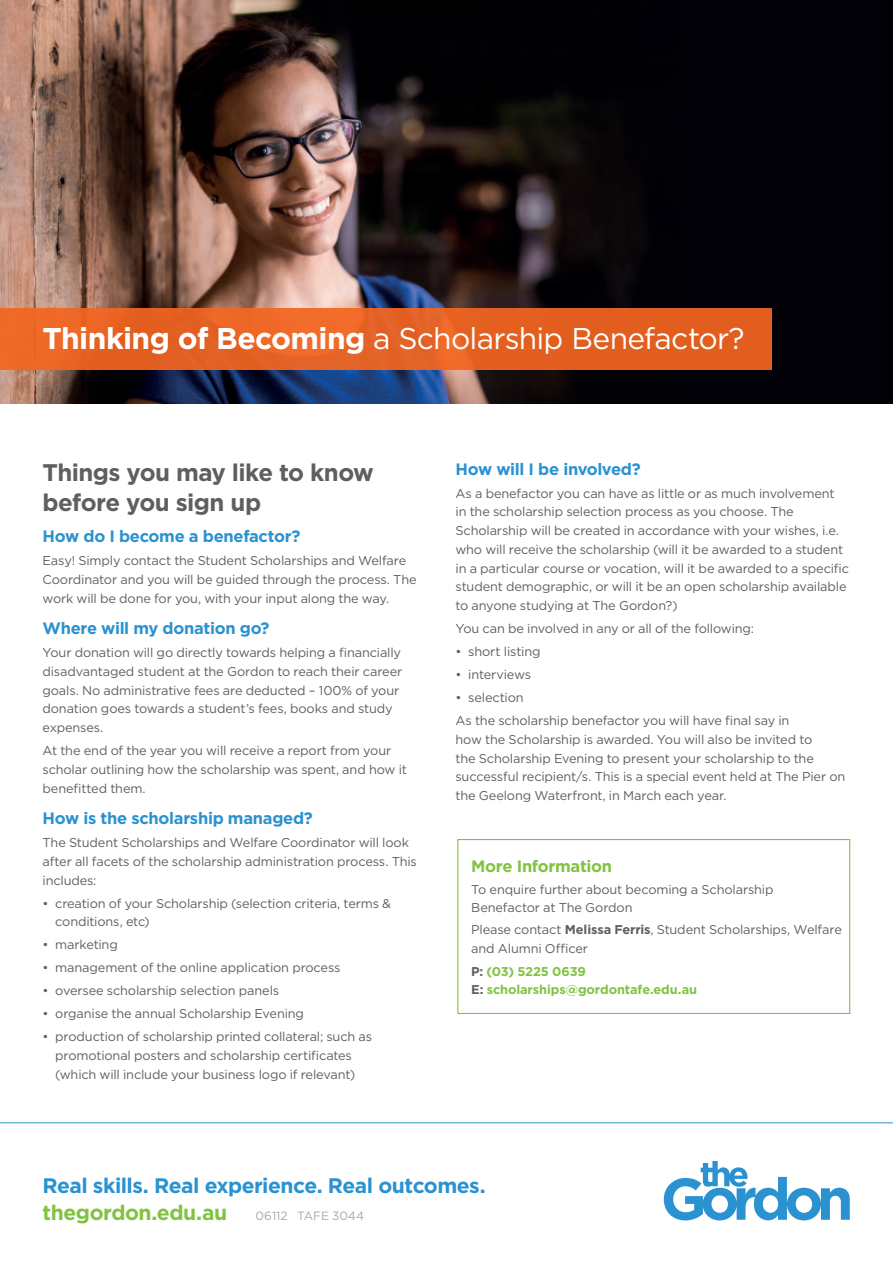
<style>
.page{position:relative;width:893px;height:1263px;background:#fff}
.page>*{position:absolute;margin:0;border:0;box-sizing:border-box;transform-origin:0 0}
.t1{font:30px "Gotham";letter-spacing:-.025em;color:#fff}
.t2{font:700 24px/30px "Gotham";letter-spacing:-.025em;color:#5f5f62}
.t3{font:700 21px "Gotham";letter-spacing:-.025em;color:#2a92d0}
.t4{font:700 21px "Gotham";letter-spacing:-.02em;color:#81c340}
.t5{font:700 16.5px "Gotham";letter-spacing:-.02em;color:#2a92d0}
.t6{font:700 16.5px "Gotham";letter-spacing:-.015em;color:#81c340}
.t7{font:12.75px/18.8px "Gotham";letter-spacing:-.01em;color:#5f5f62}
.t8{font:700 12.75px/18.8px "Gotham";letter-spacing:-.01em;color:#81c340}
.t9{font:12px "Gotham";letter-spacing:-.005em;color:#a8a9ad}
.s1{font-weight:700}
.s2{color:#5f5f62}
</style>
<div class="page">
<div style="left:0;top:0;width:893px;height:404px;background:#020107"></div>
<img style="left:0;top:0;width:631px;height:404px">
<svg style="left:0;top:1123px;width:893px;height:98px"></svg>
<svg style="left:664px;top:1161px;width:186px;height:59px"></svg>
<div style="left:0;top:308px;width:772px;height:62px;background:linear-gradient(to right,#eb6626,#e15e1f)"></div>
<div style="left:457px;top:839px;width:393px;height:175px;border:1px solid #81c340"></div>
<h1 class="t1" style="left:43px;top:319px;width:704px"><span class="s1">Thinking of Becoming</span> a Scholarship Benefactor?</h1>
<h2 class="t2" style="left:43px;top:457px;width:333px">Things you may like to know before you sign up</h2>
<p class="t5" style="left:43px;top:525px;width:259px">How do I become a benefactor?</p>
<p class="t7" style="left:43px;top:551px;width:376px">Easy! Simply contact the Student Scholarships and Welfare<br>Coordinator and you will be guided through the process. The work will be done for you, with your input along the way.</p>
<p class="t5" style="left:43px;top:617px;width:229px">Where will my donation go?</p>
<p class="t7" style="left:43px;top:643px;width:361px">Your donation will go directly towards helping a financially disadvantaged student at the Gordon to reach their career goals. No administrative fees are deducted – 100% of your donation goes towards a student’s fees, books and study expenses.</p>
<p class="t7" style="left:43px;top:741px;width:366px">At the end of the year you will receive a report from your scholar outlining how the scholarship was spent, and how it benefitted them.</p>
<p class="t5" style="left:43px;top:807px;width:272px">How is the scholarship managed?</p>
<p class="t7" style="left:43px;top:833px;width:376px">The Student Scholarships and Welfare Coordinator will look after all facets of the scholarship administration process. This includes:</p>
<p class="t7" style="left:55px;top:893px;width:337px;text-indent:-13px">• creation of your Scholarship (selection criteria, terms &amp; conditions, etc)</p>
<p class="t7" style="left:43px;top:935px;width:77px">• marketing</p>
<p class="t7" style="left:43px;top:958px;width:300px">• management of the online application process</p>
<p class="t7" style="left:43px;top:981px;width:238px">• oversee scholarship selection panels</p>
<p class="t7" style="left:43px;top:1004px;width:263px">• organise the annual Scholarship Evening</p>
<p class="t7" style="left:43px;top:1027px;width:331px;text-align:center">• production of scholarship printed collateral; such as promotional posters and scholarship certificates (which will include your business logo if relevant)</p>
<p class="t5" style="left:455px;top:458px;width:187px">How will I be involved?</p>
<p class="t7" style="left:455px;top:483px;width:395px">As a benefactor you can have as little or as much involvement<br>in the scholarship selection process as you choose. The Scholarship will be created in accordance with your wishes, i.e. who will receive the scholarship (will it be awarded to a student in a particular course or vocation, will it be awarded to a specific student demographic, or will it be an open scholarship available to anyone studying at The Gordon?)</p>
<p class="t7" style="left:455px;top:619px;width:300px">You can be involved in any or all of the following:</p>
<p class="t7" style="left:455px;top:642px;width:87px">• short listing</p>
<p class="t7" style="left:455px;top:665px;width:77px">• interviews</p>
<p class="t7" style="left:455px;top:686px;width:335px;line-height:23px">• selection<br>As the scholarship benefactor you will have final say in</p>
<p class="t7" style="left:455px;top:730px;width:391px">how the Scholarship is awarded. You will also be invited to<br>the Scholarship Evening to present your scholarship to the successful recipient/s. This is a special event held at The Pier on the Geelong Waterfront, in March each year.</p>
<p class="t6" style="left:471px;top:855px;width:143px">More Information</p>
<p class="t7" style="left:471px;top:880px;width:304px;line-height:18px">To enquire further about becoming a Scholarship<br>Benefactor at The Gordon</p>
<p class="t7" style="left:471px;top:921px;width:372px;line-height:18px">Please contact <span class="s1">Melissa Ferris</span>, Student Scholarships, Welfare and Alumni Officer</p>
<p class="t8" style="left:471px;top:961px;width:227px"><span class="s2">P:</span> (03) 5225 0639<br><span class="s2">E:</span> scholarships@gordontafe.edu.au</p>
<h3 class="t3" style="left:43px;top:1172px;width:445px">Real skills. Real experience. Real outcomes.</h3>
<h3 class="t4" style="left:43px;top:1199px;width:186px">thegordon.edu.au</h3>
<p class="t9" style="left:255px;top:1208px;width:110px">06112 TAFE 3044</p>
</div>
